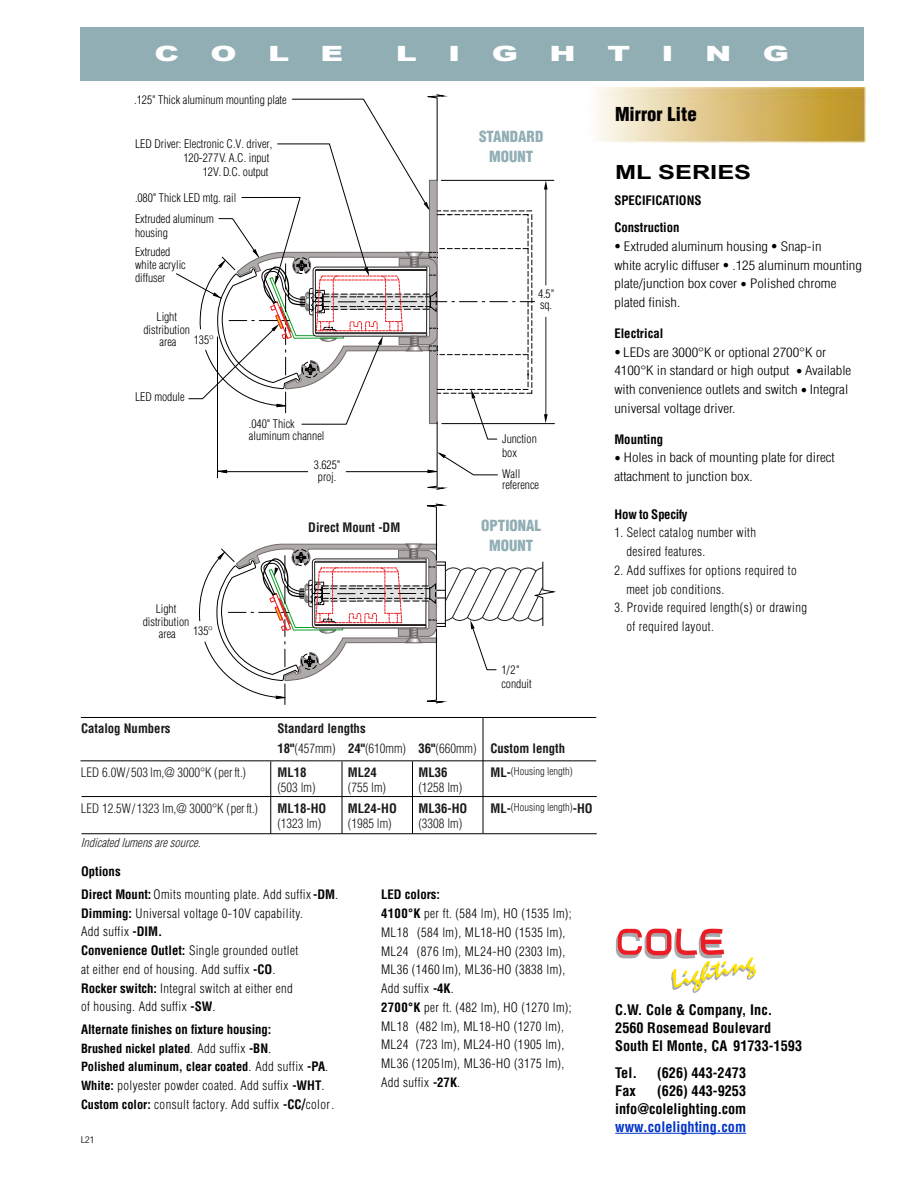
<style>
.page{position:relative;width:918px;height:1188px;background:#fff}
.page>*{position:absolute;margin:0;border:0;box-sizing:border-box;transform-origin:0 0}
.t1{font:900 21px "Arial";color:#fff;scale:1.5 1}
.t2{font:700 19.5px "Arial";color:#000;scale:1.3 1}
.t3{font:900 condensed 18.75px "Helvetica";color:#000}
.t4{font:900 condensed 15px/19.5px "Helvetica";color:#91aeb5;text-align:center}
.t5{font:700 condensed 14.25px/18px "Helvetica";color:#000}
.t6{font:700 condensed 14.25px "Helvetica";color:#0032c8}
.t7{font:300 condensed 12.75px/18.8px "Helvetica";letter-spacing:.03em;color:#000}
.t8{font:300 condensed 12.75px/18.8px "Helvetica";color:#000;scale:1.15 1}
.t9{font:700 condensed 12.75px/19.5px "Helvetica";color:#1a1818}
.t10{font:300 condensed 12.75px "Helvetica";color:#1a1818}
.t11{font:700 condensed 12.75px/27px "Helvetica";color:#000}
.t12{font:700 condensed 12.75px "Helvetica";letter-spacing:-.02em;color:#000}
.t13{font:700 condensed 12.3px/18.8px "Helvetica";color:#000}
.t14{font:italic 300 condensed 12px "Helvetica";color:#1a1818}
.t15{font:300 condensed 11.7px/12.8px "Helvetica";color:#000}
.t16{font:300 condensed 10.5px "Helvetica";color:#1a1818}
.t17{font:300 condensed 9px "Helvetica";color:#000;scale:1.15 1}
.s1{font-stretch:normal}
.s2{font-weight:300}
.s3{font-weight:700;font-size:12.75px}
.s4{font-weight:700}
.s5{font-weight:300;font-size:12.75px}
.s6{font-size:12.75px}
.s7{font-weight:700;font-size:12.3px}
.s8{font-weight:700;font-size:14.1px}
.s9{font-family:"Times New Roman";font-weight:400;font-stretch:normal;font-size:18px}
</style>
<div class="page">
<div style="left:80px;top:27px;width:784px;height:53px;background:#91aeb5"></div>
<hr style="left:615px;top:1133px;width:131px;height:1px;background:#0032c8">
<svg style="left:615px;top:928px;width:142px;height:65px"></svg>
<img style="left:597px;top:87px;width:269px;height:55px">
<hr style="left:81px;top:717px;width:515px;height:1px;background:#000">
<hr style="left:80px;top:760px;width:516px;height:1px;background:#000">
<hr style="left:82px;top:796px;width:515px;height:1px;background:#000">
<hr style="left:81px;top:833px;width:516px;height:1px;background:#000">
<hr style="left:483px;top:717px;width:1px;height:116px;background:#000">
<svg style="left:176px;top:94px;width:359px;height:396px"></svg>
<hr style="left:346px;top:471px;width:83px;height:1px;background:#000">
<hr style="left:226px;top:471px;width:82px;height:1px;background:#000">
<hr style="left:441px;top:180px;width:113px;height:1px;background:#000">
<hr style="left:442px;top:423px;width:112px;height:1px;background:#000">
<svg style="left:544px;top:180px;width:4px;height:10px"></svg>
<hr style="left:546px;top:317px;width:1px;height:99px;background:#231f20">
<hr style="left:546px;top:188px;width:1px;height:97px;background:#231f20">
<svg style="left:544px;top:414px;width:4px;height:9px"></svg>
<svg style="left:199px;top:504px;width:357px;height:201px"></svg>
<hr style="left:342px;top:762px;width:1px;height:72px;background:#000">
<hr style="left:270px;top:761px;width:1px;height:73px;background:#000">
<hr style="left:412px;top:761px;width:1px;height:73px;background:#000">
<h1 class="t1" style="left:154px;top:38px;width:18px">C</h1>
<h1 class="t1" style="left:210px;top:38px;width:19px">O</h1>
<h1 class="t1" style="left:268px;top:38px;width:16px">L</h1>
<h1 class="t1" style="left:321px;top:38px;width:17px">E</h1>
<h1 class="t1" style="left:396px;top:38px;width:16px">L</h1>
<h1 class="t1" style="left:448px;top:38px;width:10px">I</h1>
<h1 class="t1" style="left:492px;top:38px;width:19px">G</h1>
<h1 class="t1" style="left:550px;top:38px;width:19px">H</h1>
<h1 class="t1" style="left:607px;top:38px;width:17px">T</h1>
<h1 class="t1" style="left:662px;top:38px;width:10px">I</h1>
<h1 class="t1" style="left:705px;top:38px;width:19px">N</h1>
<h1 class="t1" style="left:763px;top:38px;width:19px">G</h1>
<p class="t15" style="left:134px;top:93px;width:154px">.125" Thick aluminum mounting plate</p>
<p class="t15" style="left:135px;top:137px;width:139px">LED Driver: Electronic C.V. driver,</p>
<p class="t15" style="left:183px;top:151px;width:87px">120-277V. A.C. input</p>
<p class="t15" style="left:203px;top:165px;width:67px">12V. D.C. output</p>
<p class="t15" style="left:135px;top:192px;width:103px">.080" Thick LED mtg. rail</p>
<p class="t15" style="left:135px;top:211px;width:80px;line-height:14px">Extruded aluminum housing</p>
<p class="t15" style="left:135px;top:245px;width:52px">Extruded white acrylic diffuser</p>
<p class="t15" style="left:143px;top:310px;width:48px;text-align:center">Light distribution area</p>
<p class="t15" style="left:194px;top:333px;width:21px">135<span class="s1">º</span></p>
<p class="t15" style="left:135px;top:391px;width:51px">LED module</p>
<p class="t15" style="left:143px;top:602px;width:48px;text-align:center">Light distribution area</p>
<p class="t15" style="left:193px;top:625px;width:21px">135<span class="s1">º</span></p>
<p class="t15" style="left:249px;top:417px;width:77px">.040" Thick aluminum channel</p>
<p class="t15" style="left:314px;top:458px;width:28px;text-align:center">3.625" proj.</p>
<p class="t9" style="left:308px;top:517px;width:94px">Direct Mount -DM</p>
<p class="t4" style="left:479px;top:127px;width:66px">STANDARD<br>MOUNT</p>
<p class="t15" style="left:538px;top:288px;width:18px;line-height:11.6px">4.5" sq.</p>
<p class="t15" style="left:502px;top:432px;width:36px;line-height:14px">Junction box</p>
<p class="t15" style="left:502px;top:467px;width:38px;line-height:11.6px">Wall reference</p>
<p class="t4" style="left:481px;top:516px;width:62px">OPTIONAL<br>MOUNT</p>
<p class="t15" style="left:501px;top:663px;width:32px;line-height:14px">1/2" conduit</p>
<p class="t9" style="left:81px;top:719px;width:91px">Catalog Numbers</p>
<p class="t9" style="left:278px;top:719px;width:289px">Standard lengths<br>18"<span class="s2">(457mm)</span> 24"<span class="s2">(610mm)</span> 36"<span class="s2">(660mm)</span> Custom length</p>
<p class="t10" style="left:81px;top:764px;width:166px">LED 6.0W/503 lm,@ 3000°K (perft.)</p>
<p class="t9" style="left:277px;top:762px;width:31px">ML18</p>
<p class="t9" style="left:348px;top:762px;width:31px">ML24</p>
<p class="t9" style="left:418px;top:762px;width:31px">ML36</p>
<p class="t16" style="left:490px;top:765px;width:84px"><span class="s3">ML-</span>(Housing length)</p>
<p class="t10" style="left:277px;top:779px;width:40px">(503 lm)</p>
<p class="t10" style="left:348px;top:779px;width:40px">(755 lm)</p>
<p class="t10" style="left:418px;top:779px;width:45px">(1258 lm)</p>
<p class="t10" style="left:81px;top:800px;width:179px">LED 12.5W/1323 lm,@ 3000°K (perft.)</p>
<p class="t9" style="left:277px;top:798px;width:50px">ML18-HO</p>
<p class="t9" style="left:348px;top:798px;width:50px">ML24-HO</p>
<p class="t9" style="left:418px;top:798px;width:50px">ML36-HO</p>
<p class="t16" style="left:490px;top:801px;width:104px"><span class="s3">ML-</span>(Housing length)<span class="s3">-HO</span></p>
<p class="t10" style="left:277px;top:815px;width:45px">(1323 lm)</p>
<p class="t10" style="left:348px;top:815px;width:45px">(1985 lm)</p>
<p class="t10" style="left:418px;top:815px;width:45px">(3308 lm)</p>
<p class="t14" style="left:81px;top:835px;width:125px">Indicatedlumensaresource.</p>
<p class="t7" style="left:81px;top:859px;width:259px;line-height:23.2px"><span class="s4">Options<br>Direct Mount:</span> Omits mounting plate. Add suffix<span class="s4">-DM</span>.</p>
<p class="t7" style="left:81px;top:904px;width:223px"><span class="s4">Dimming:</span> Universal voltage 0-10V capability.<br>Add suffix <span class="s4">-DIM.<br>Convenience Outlet:</span> Single grounded outlet at either end of housing. Add suffix <span class="s4">-CO</span>.<br><span class="s4">Rocker switch:</span> Integral switch at either end of housing. Add suffix <span class="s4">-SW</span>.</p>
<p class="t11" style="left:81px;top:1016px;width:192px">Alternate finishes on fixture housing:</p>
<p class="t13" style="left:81px;top:1039px;width:249px">Brushed nickel plated<span class="s5">. Add suffix</span> <span class="s6">-BN</span><span class="s5">.<br></span>Polished aluminum, clear coated<span class="s5">. Add suffix</span> <span class="s6">-PA</span><span class="s5">.</span></p>
<p class="t7" style="left:81px;top:1076px;width:255px"><span class="s7">White:</span> polyester powder coated. Add suffix <span class="s4">-WHT</span>.<br><span class="s7">Custom color:</span> consult factory. Add suffix <span class="s4">-CC</span><span class="s8">/</span>color .</p>
<p class="t17" style="left:81px;top:1134px;width:13px">L21</p>
<p class="t7" style="left:381px;top:885px;width:192px"><span class="s4">LED colors:<br>4100°K</span> per ft. (584 lm), HO (1535 lm);<br>ML18 (584 lm), ML18-HO (1535 lm),<br>ML24 (876 lm), ML24-HO (2303 lm),<br>ML36 (1460 lm), ML36-HO (3838 lm),<br>Add suffix <span class="s4">-4K</span>.<br><span class="s4">2700°K</span> per ft. (482 lm), HO (1270 lm);<br>ML18 (482 lm), ML18-HO (1270 lm),<br>ML24 (723 lm), ML24-HO (1905 lm),<br>ML36 (1205 lm), ML36-HO (3175 lm),<br>Add suffix <span class="s4">-27K</span>.</p>
<h3 class="t3" style="left:615px;top:103px;width:83px">Mirror Lite</h3>
<h2 class="t2" style="left:615px;top:159px;width:106px">ML SERIES</h2>
<p class="t11" style="left:614px;top:187px;width:89px">SPECIFICATIONS<br>Construction</p>
<p class="t8" style="left:614px;top:237px;width:217px"><span class="s9">•</span> Extruded aluminum housing <span class="s9">•</span> Snap-in<br>white acrylic diffuser <span class="s9">•</span> .125 aluminum mounting plate/junction box cover <span class="s9">•</span> Polished chrome plated finish.</p>
<p class="t11" style="left:614px;top:320px;width:50px">Electrical</p>
<p class="t8" style="left:614px;top:343px;width:208px"><span class="s9">•</span> LEDs are 3000°K or optional 2700°K or 4100°K in standard or high output <span class="s9">•</span> Available with convenience outlets and switch <span class="s9">•</span> Integral universal voltage driver.</p>
<p class="t11" style="left:614px;top:425px;width:50px">Mounting</p>
<p class="t8" style="left:614px;top:448px;width:193px"><span class="s9">•</span> Holes in back of mounting plate for direct attachment to junction box.</p>
<p class="t12" style="left:614px;top:506px;width:75px">How to Specify</p>
<p class="t7" style="left:626px;top:523px;width:131px;text-indent:-12px">1. Select catalog number with desired features.</p>
<p class="t7" style="left:626px;top:561px;width:172px;text-indent:-12px">2. Add suffixes for options required to meet job conditions.</p>
<p class="t7" style="left:626px;top:598px;width:182px;text-indent:-12px">3. Provide required length(s) or drawing of required layout.</p>
<p class="t5" style="left:615px;top:1001px;width:188px">C.W. Cole &amp; Company, Inc.<br>2560 Rosemead Boulevard<br>South El Monte, CA 91733-1593</p>
<p class="t5" style="left:615px;top:1064px;width:23px">Tel.</p>
<p class="t5" style="left:657px;top:1064px;width:91px">(626) 443-2473</p>
<p class="t5" style="left:615px;top:1082px;width:22px">Fax</p>
<p class="t5" style="left:615px;top:1082px;width:133px;text-align:right">(626) 443-9253 info@colelighting.com</p>
<p class="t6" style="left:615px;top:1118px;width:132px">www.colelighting.com</p>
</div>
